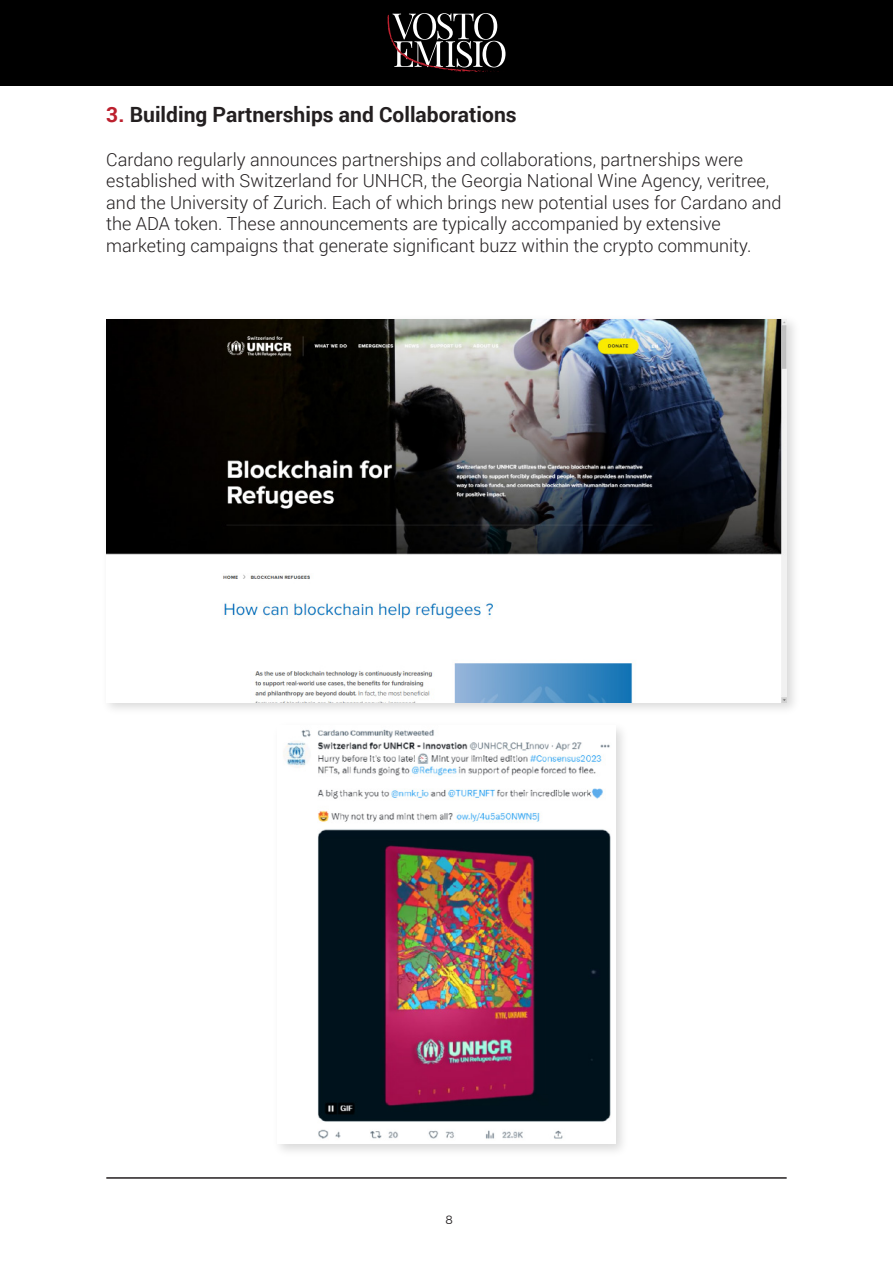
<style>
.page{position:relative;width:893px;height:1263px;background:#fff}
.page>*{position:absolute;margin:0;border:0;box-sizing:border-box;transform-origin:0 0}
.t1{font:700 21px "Roboto";color:#231f20}
.t2{font:300 18px/21.6px "Roboto";color:#231f20}
.t3{font:300 12px "Montserrat";color:#231f20}
.s1{color:#bc202e}
</style>
<div class="page">
<div style="left:0;top:0;width:893px;height:85px;background:#000"></div>
<svg style="left:387px;top:13px;width:118px;height:59px"></svg>
<hr style="left:106px;top:1177px;width:681px;height:2px;background:#231f20">
<img style="left:108px;top:321px;width:686px;height:388px">
<img style="left:106px;top:319px;width:681px;height:383px">
<img style="left:283px;top:727px;width:329px;height:413px">
<p class="t1" style="left:106px;top:100px;width:412px"><span class="s1">3.</span> Building Partnerships and Collaborations</p>
<p class="t2" style="left:106px;top:148px;width:677px">Cardano regularly announces partnerships and collaborations, partnerships were established with Switzerland for UNHCR, the Georgia National Wine Agency, veritree, and the University of Zurich. Each of which brings new potential uses for Cardano and the ADA token. These announcements are typically accompanied by extensive marketing campaigns that generate significant buzz within the crypto community.</p>
<p class="t3" style="left:445px;top:1211px;width:9px">8</p>
</div>
